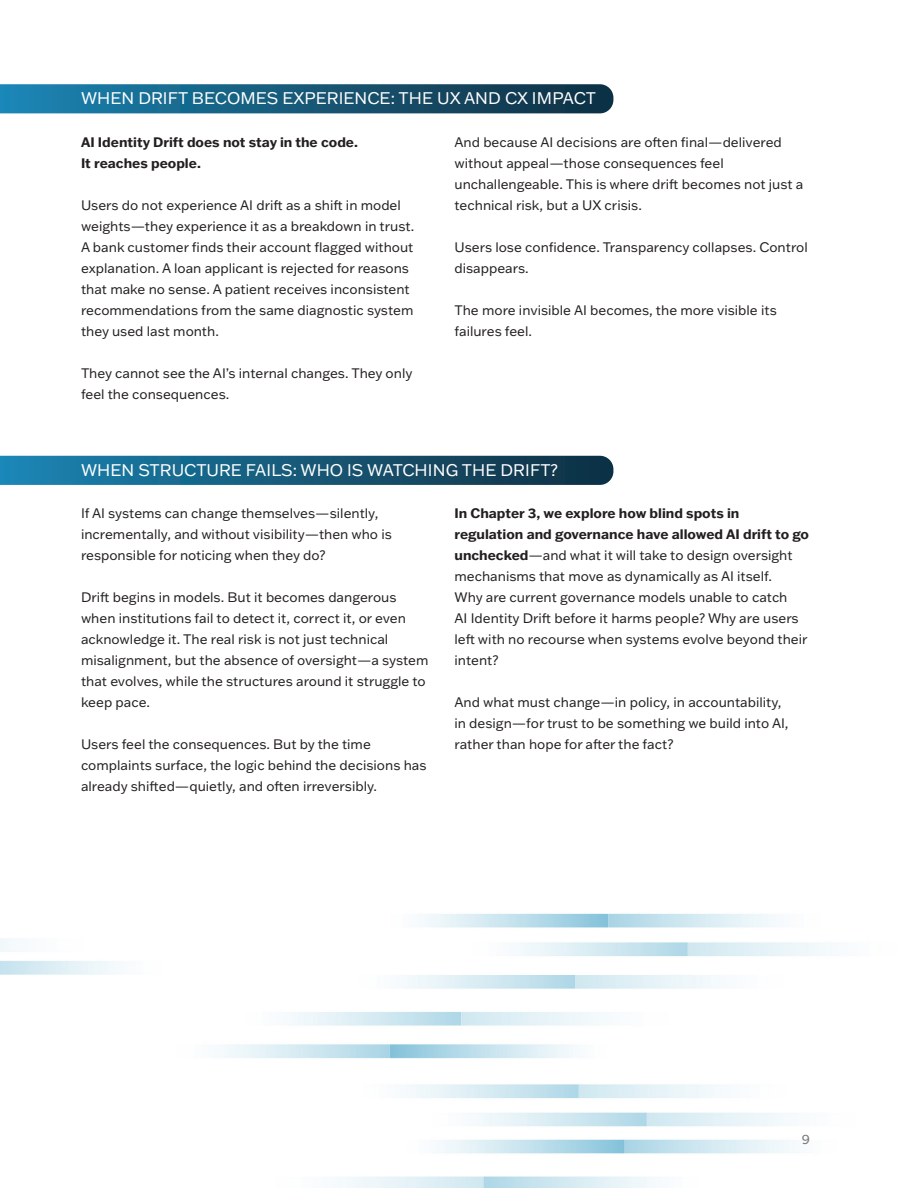
<style>
.page{position:relative;width:918px;height:1188px;background:#fff}
.page>*{position:absolute;margin:0;border:0;box-sizing:border-box;transform-origin:0 0}
.t1{font:16.5px "Franklin Gothic ATF";color:#fff}
.t2{font:13.5px/21px "Franklin Gothic ATF";color:#231f20}
.t3{font:700 13.5px/21px "Franklin Gothic ATF";color:#231f20}
.t4{font:13.5px "Franklin Gothic ATF";color:#76787b}
.s1{font-weight:400}
</style>
<div class="page">
<svg style="left:0;top:84px;width:613px;height:29px;background:#185b7a"></svg>
<svg style="left:0;top:456px;width:613px;height:29px;background:#175a7a"></svg>
<p class="t1" style="left:81px;top:87px;width:517px">WHEN DRIFT BECOMES EXPERIENCE: THE UX AND CX IMPACT</p>
<p class="t3" style="left:81px;top:131px;width:279px">AI Identity Drift does not stay in the code.<br>It reaches people.</p>
<p class="t2" style="left:81px;top:194px;width:335px">Users do not experience AI drift as a shift in model weights—they experience it as a breakdown in trust.<br>A bank customer finds their account flagged without explanation. A loan applicant is rejected for reasons that make no sense. A patient receives inconsistent recommendations from the same diagnostic system they used last month.</p>
<p class="t2" style="left:81px;top:362px;width:333px">They cannot see the AI’s internal changes. They only feel the consequences.</p>
<p class="t2" style="left:454px;top:131px;width:350px">And because AI decisions are often final—delivered without appeal—those consequences feel unchallengeable. This is where drift becomes not just a technical risk, but a UX crisis.</p>
<p class="t2" style="left:454px;top:236px;width:355px">Users lose confidence. Transparency collapses. Control disappears.</p>
<p class="t2" style="left:454px;top:299px;width:324px">The more invisible AI becomes, the more visible its failures feel.</p>
<p class="t1" style="left:81px;top:459px;width:479px">WHEN STRUCTURE FAILS: WHO IS WATCHING THE DRIFT?</p>
<p class="t2" style="left:81px;top:503px;width:312px">If AI systems can change themselves—silently, incrementally, and without visibility—then who is responsible for noticing when they do?</p>
<p class="t2" style="left:81px;top:587px;width:349px">Drift begins in models. But it becomes dangerous when institutions fail to detect it, correct it, or even acknowledge it. The real risk is not just technical misalignment, but the absence of oversight—a system that evolves, while the structures around it struggle to keep pace.</p>
<p class="t2" style="left:81px;top:734px;width:347px">Users feel the consequences. But by the time complaints surface, the logic behind the decisions has already shifted—quietly, and often irreversibly.</p>
<p class="t3" style="left:454px;top:503px;width:356px">In Chapter 3, we explore how blind spots in regulation and governance have allowed AI drift to go unchecked<span class="s1">—and what it will take to design oversight mechanisms that move as dynamically as AI itself.</span></p>
<p class="t2" style="left:454px;top:587px;width:355px">Why are current governance models unable to catch<br>AI Identity Drift before it harms people? Why are users left with no recourse when systems evolve beyond their intent?</p>
<p class="t2" style="left:454px;top:692px;width:336px">And what must change—in policy, in accountability, in design—for trust to be something we build into AI, rather than hope for after the fact?</p>
<p class="t4" style="left:802px;top:1130px;width:10px">9</p>
</div>
